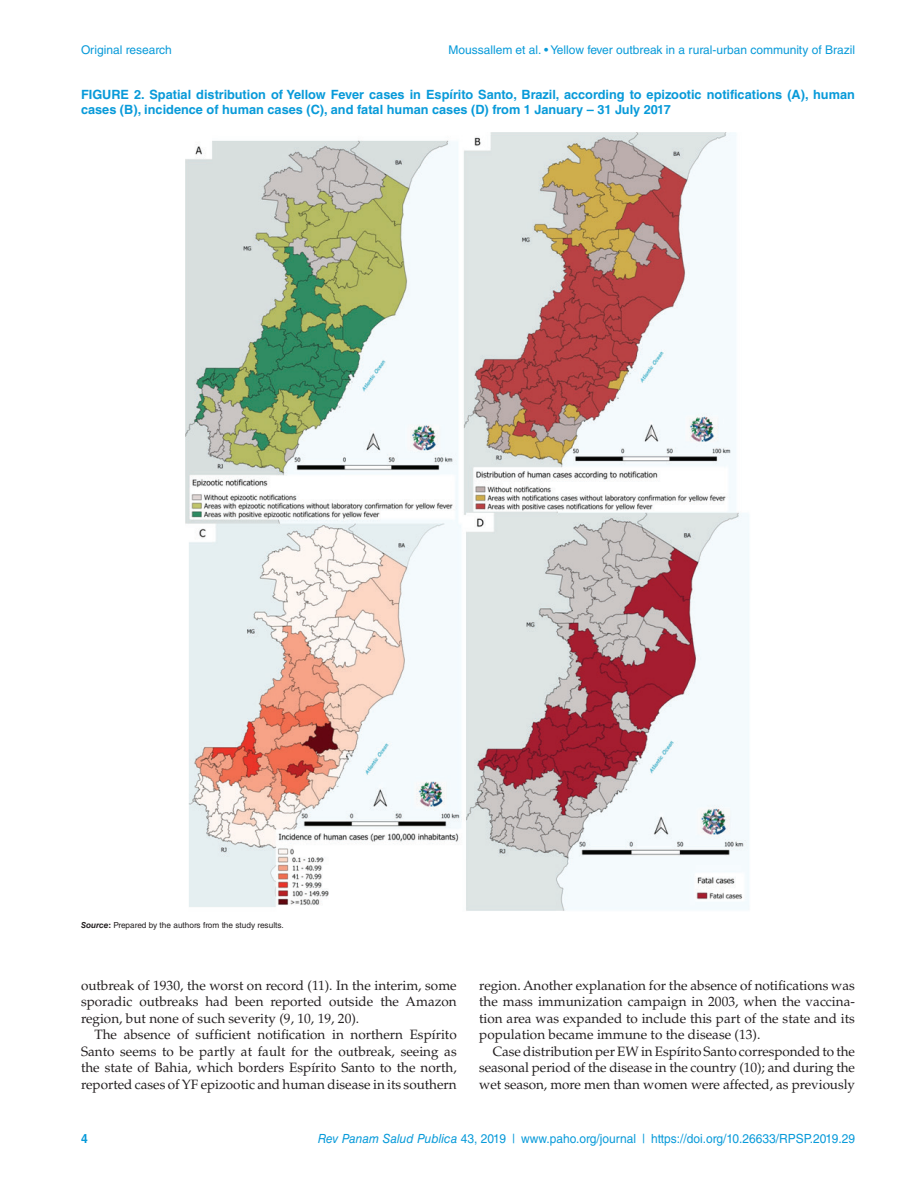
<style>
.page{position:relative;width:918px;height:1188px;background:#fff}
.page>*{position:absolute;margin:0;border:0;box-sizing:border-box;transform-origin:0 0}
.t1{font:13.5px/16.5px "Palatino LT Std";color:#231f20;text-align:justify}
.t2{font:700 12.75px/15px "Helvetica LT Std";color:#089ad9}
.t3{font:12.6px "Helvetica LT Std";color:#089ad9;scale:.95 1}
.t4{font:700 12.6px "Helvetica LT Std";color:#089ad9;scale:.95 1}
.t5{font:12px "Helvetica LT Std";color:#089ad9}
.t6{font:8.25px "Helvetica LT Std";color:#231f20}
.s1{font-weight:700;font-style:italic}
.s2{font-weight:700}
.s3{font-style:italic}
</style>
<div class="page">
<img style="left:186px;top:132px;width:563px;height:727px">
<img style="left:189px;top:859px;width:560px;height:52px">
<p class="t5" style="left:81px;top:43px;width:92px">Original research</p>
<p class="t5" style="left:448px;top:43px;width:408px">Moussallem et al. • Yellow fever outbreak in a rural-urban community of Brazil</p>
<p class="t2" style="left:81px;top:87px;width:775px">FIGURE 2. Spatial distribution of Yellow Fever cases in Espírito Santo, Brazil, according to epizootic notifications (A), human cases (B), incidence of human cases (C), and fatal human cases (D) from 1 January – 31 July 2017</p>
<p class="t6" style="left:81px;top:920px;width:204px"><span class="s1">Source</span><span class="s2">:</span> Prepared by the authors from the study results.</p>
<p class="t1" style="left:81px;top:977px;width:377px">outbreak of 1930, the worst on record (11). In the interim, some sporadic outbreaks had been reported outside the Amazon region, but none of such severity (9, 10, 19, 20).</p>
<p class="t1" style="left:81px;top:1027px;width:377px;text-indent:14px">The absence of sufficient notification in northern Espírito Santo seems to be partly at fault for the outbreak, seeing as the state of Bahia, which borders Espírito Santo to the north, reported cases of YF epizootic and human disease in its southern</p>
<p class="t1" style="left:479px;top:977px;width:377px">region. Another explanation for the absence of notifications was the mass immunization campaign in 2003, when the vaccina&shy;tion area was expanded to include this part of the state and its population became immune to the disease (13).</p>
<p class="t1" style="left:479px;top:1043px;width:377px;text-indent:14px">Case distribution per EW in Espírito Santo corresponded to the seasonal period of the disease in the country (10); and during the wet season, more men than women were affected, as previously</p>
<p class="t4" style="left:81px;top:1131px;width:9px">4</p>
<p class="t3" style="left:318px;top:1131px;width:567px"><span class="s3">Rev Panam Salud Publica</span> 43, 2019 | www.paho.org/journal | https://doi.org/10.26633/RPSP.2019.29</p>
</div>
